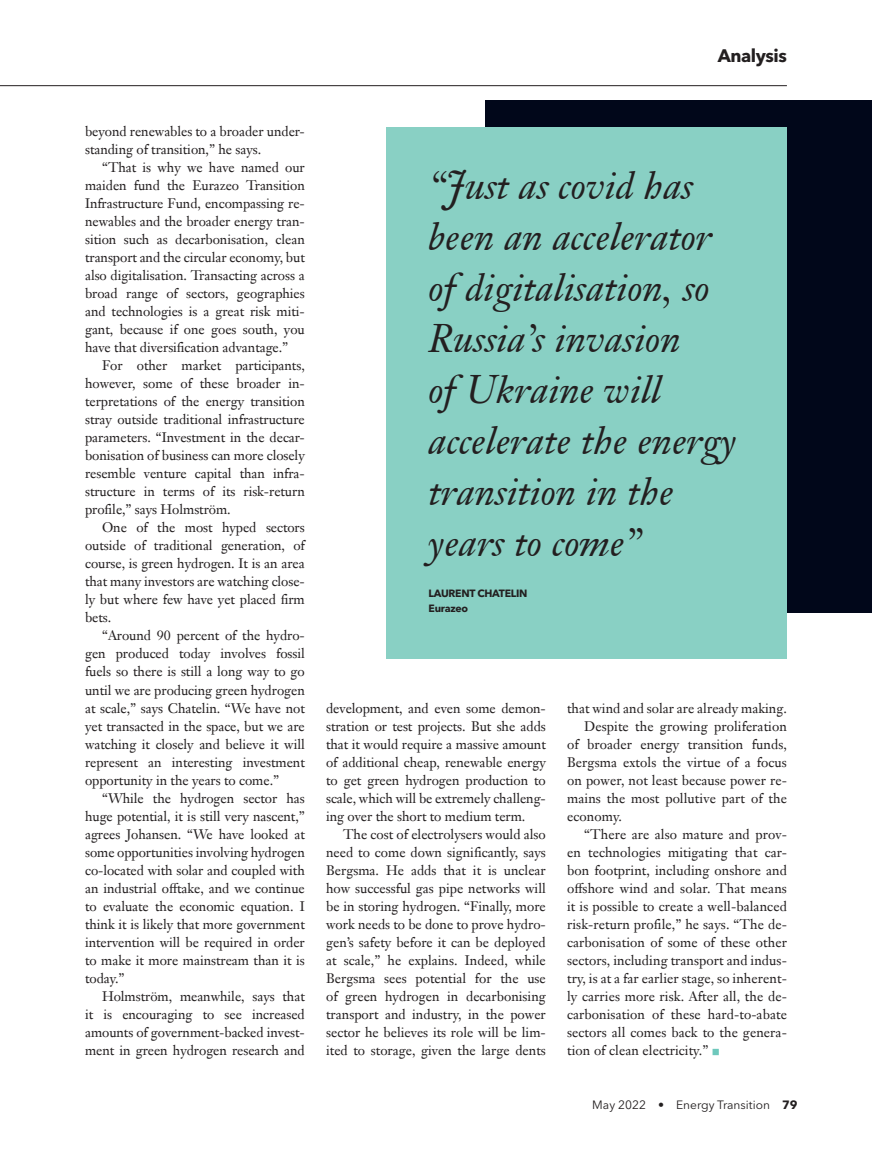
<style>
.page{position:relative;width:872px;height:1149px;background:#fff}
.page>*{position:absolute;margin:0;border:0;box-sizing:border-box;transform-origin:0 0}
.J2_Analysis_Quote_la{font:italic 39px/51px "Janson Text LT Pro";color:#231f20}
.t1{font:700 18px "Avenir Next LT Pro";letter-spacing:-.025em;color:#231f20}
.G__Analysis_Body_Ind{font:13.5px/18px "Janson Text LT Pro";letter-spacing:-.005em;color:#231f20;text-align:justify}
.t2{font:12px "Avenir Next LT Pro";color:#231f20}
.K_Analysis_quote_nam{font:700 10.5px "Avenir Next LT Pro";letter-spacing:-.025em;color:#231f20}
.M_Analysis_quote_Com{font:700 10.5px "Avenir Next LT Pro";letter-spacing:-.025em;color:#231f20}
.s1{color:#6ec8bc}
.s2{font-weight:700}
</style>
<div class="page">
<hr style="left:0;top:85px;width:787px;height:1px;background:#231f20">
<div style="left:485px;top:100px;width:387px;height:512px;background:#01071a"></div>
<div style="left:386px;top:127px;width:400px;height:531px;background:#89d0c4"></div>
<h2 class="t1" style="left:717px;top:45px;width:71px">Analysis</h2>
<p class="G__Analysis_Body_Ind" style="left:85px;top:122px;width:221px">beyond renewables to a broader under&shy;standing of transition,” he says.</p>
<p class="G__Analysis_Body_Ind" style="left:85px;top:158px;width:221px;text-indent:17px">“That is why we have named our maiden fund the Eurazeo Transition Infrastructure Fund, encompassing re&shy;newables and the broader energy tran&shy;sition such as decarbonisation, clean transport and the circular economy, but also digitalisation. Transacting across a broad range of sectors, geographies and technologies is a great risk miti&shy;gant, because if one goes south, you have that diversification advantage.”</p>
<p class="G__Analysis_Body_Ind" style="left:85px;top:356px;width:221px;text-indent:17px">For other market participants, however, some of these broader in&shy;terpretations of the energy transition stray outside traditional infrastructure parameters. “Investment in the decar&shy;bonisation of business can more closely resemble venture capital than infra&shy;structure in terms of its risk-return profile,” says Holmström.</p>
<p class="G__Analysis_Body_Ind" style="left:85px;top:518px;width:221px;text-indent:17px">One of the most hyped sectors outside of traditional generation, of course, is green hydrogen. It is an area that many investors are watching close&shy;ly but where few have yet placed firm bets.</p>
<p class="G__Analysis_Body_Ind" style="left:85px;top:626px;width:221px;text-indent:17px">“Around 90 percent of the hydro&shy;gen produced today involves fossil fuels so there is still a long way to go until we are producing green hydrogen at scale,” says Chatelin. “We have not yet transacted in the space, but we are watching it closely and believe it will represent an interesting investment opportunity in the years to come.”</p>
<p class="G__Analysis_Body_Ind" style="left:85px;top:788px;width:221px;text-indent:17px">“While the hydrogen sector has huge potential, it is still very nascent,” agrees Johansen. “We have looked at some opportunities involving hydrogen co-located with solar and coupled with an industrial offtake, and we continue to evaluate the economic equation. I think it is likely that more government intervention will be required in order to make it more mainstream than it is today.”</p>
<p class="G__Analysis_Body_Ind" style="left:85px;top:986px;width:221px;text-indent:17px">Holmström, meanwhile, says that it is encouraging to see increased amounts of government-backed invest&shy;ment in green hydrogen research and</p>
<p class="J2_Analysis_Quote_la" style="left:428px;top:160px;width:309px">“Just as covid has been an accelerator of digitalisation, so<br>Russia’s invasion<br>of Ukraine will accelerate the energy transition in the years to come”</p>
<p class="K_Analysis_quote_nam" style="left:428px;top:586px;width:100px">LAURENT CHATELIN</p>
<p class="M_Analysis_quote_Com" style="left:428px;top:601px;width:41px">Eurazeo</p>
<p class="G__Analysis_Body_Ind" style="left:326px;top:698px;width:221px">development, and even some demon&shy;stration or test projects. But she adds that it would require a massive amount of additional cheap, renewable energy to get green hydrogen production to scale, which will be extremely challeng&shy;ing over the short to medium term.</p>
<p class="G__Analysis_Body_Ind" style="left:326px;top:824px;width:221px;text-indent:17px">The cost of electrolysers would also need to come down significantly, says Bergsma. He adds that it is unclear how successful gas pipe networks will be in storing hydrogen. “Finally, more work needs to be done to prove hydro&shy;gen’s safety before it can be deployed at scale,” he explains. Indeed, while Bergsma sees potential for the use of green hydrogen in decarbonising transport and industry, in the power sector he believes its role will be lim&shy;ited to storage, given the large dents</p>
<p class="G__Analysis_Body_Ind" style="left:567px;top:698px;width:221px">that wind and solar are already making.</p>
<p class="G__Analysis_Body_Ind" style="left:567px;top:716px;width:221px;text-indent:17px">Despite the growing proliferation of broader energy transition funds, Bergsma extols the virtue of a focus on power, not least because power re&shy;mains the most pollutive part of the economy.</p>
<p class="G__Analysis_Body_Ind" style="left:567px;top:824px;width:221px;text-indent:17px">“There are also mature and prov&shy;en technologies mitigating that car&shy;bon footprint, including onshore and offshore wind and solar. That means it is possible to create a well-balanced risk-return profile,” he says. “The de&shy;carbonisation of some of these other sectors, including transport and indus&shy;try, is at a far earlier stage, so inherent&shy;ly carries more risk. After all, the de&shy;carbonisation of these hard-to-abate sectors all comes back to the genera&shy;tion of clean electricity.” <span class="s1">■</span></p>
<p class="t2" style="left:592px;top:1097px;width:207px">May 2022 • Energy Transition <span class="s2">79</span></p>
</div>
